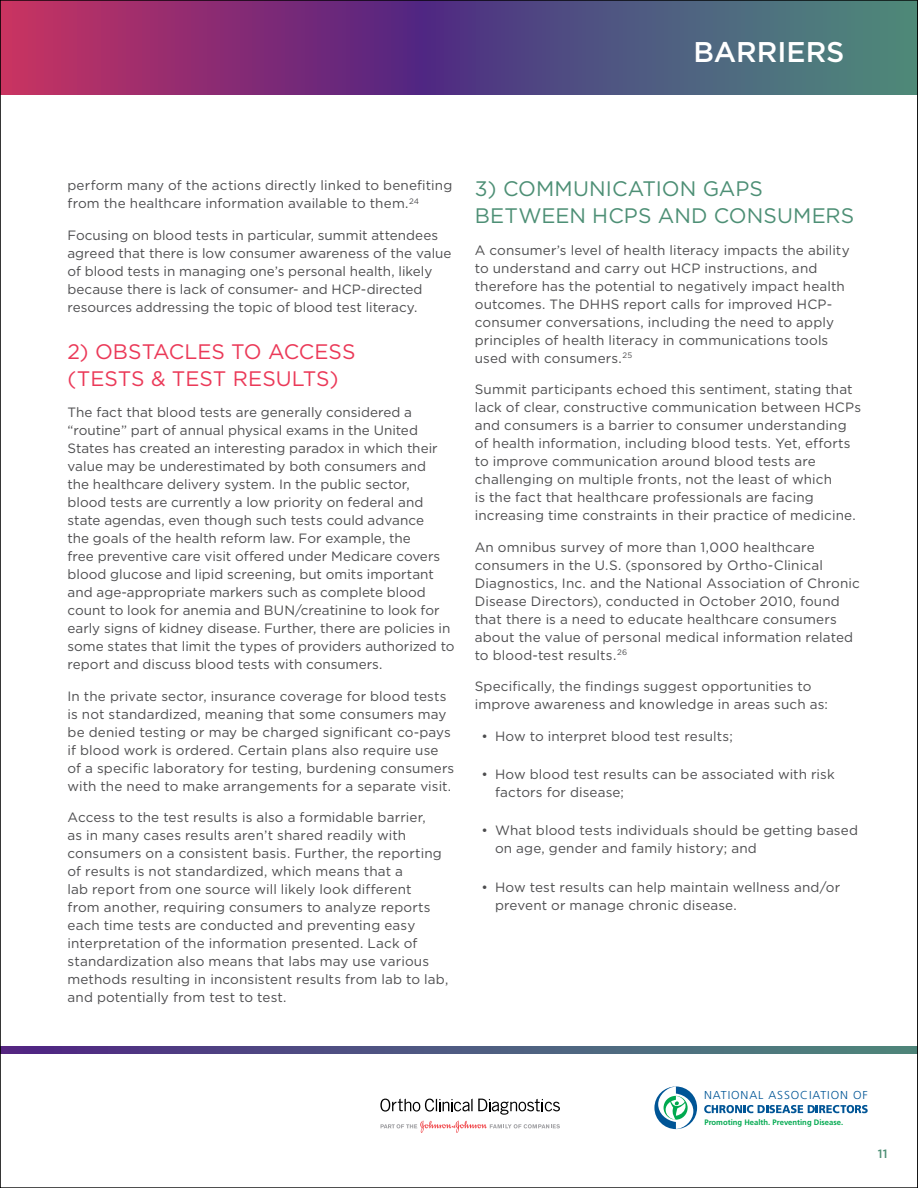
<style>
.page{position:relative;width:918px;height:1188px;background:#fff}
.page>*{position:absolute;margin:0;border:0;box-sizing:border-box;transform-origin:0 0}
.t1{font:500 28.5px "Gotham";color:#fff}
.t2{font:21px/27px "Gotham";letter-spacing:.005em;color:#4d8f75}
.t3{font:21px/27px "Gotham";color:#eb3958}
.t4{font:13.5px/18px "Gotham";letter-spacing:.005em;color:#4d4d4f}
.t5{font:500 12px "Gotham";color:#4d8f75}
.t6{font:300 11.55px "Frutiger";letter-spacing:.075em;color:#005596}
.t7{font:700 7.95px "Frutiger";color:#00a94f}
</style>
<div class="page">
<svg style="left:380px;top:1121px;width:180px;height:12px"></svg>
<svg style="left:380px;top:1099px;width:180px;height:16px"></svg>
<svg style="left:2px;top:1047px;width:914px;height:6px;background:#4e5980"></svg>
<svg style="left:2px;top:2px;width:914px;height:92px;background:#6b4679"></svg>
<svg style="left:704px;top:1105px;width:164px;height:8px"></svg>
<svg style="left:654px;top:1086px;width:43px;height:43px"></svg>
<svg style="left:0;top:0;width:1px;height:1188px"></svg>
<h1 class="t1" style="left:693px;top:35px;width:149px">BARRIERS</h1>
<p class="t4" style="left:68px;top:176px;width:386px">perform many of the actions directly linked to benefiting from the healthcare information available to them.<sup>24</sup></p>
<p class="t4" style="left:67px;top:226px;width:386px">Focusing on blood tests in particular, summit attendees agreed that there is low consumer awareness of the value of blood tests in managing one’s personal health, likely because there is lack of consumer- and HCP-directed resources addressing the topic of blood test literacy.</p>
<h2 class="t3" style="left:68px;top:338px;width:290px">2) Obstacles to access (tests &amp; test results)</h2>
<p class="t4" style="left:68px;top:403px;width:389px">The fact that blood tests are generally considered a “routine” part of annual physical exams in the U nited States has created an interesting paradox in which their value may be underestimated by both consumers and<br>the healthcare delivery system. In the public sector,<br>blood tests are currently a low priority on federal and state agendas, even though such tests could advance<br>the goals of the health reform law. For example, the<br>free preventive care visit offered under Medicare covers blood glucose and lipid screening, but omits important and age-appropriate markers such as complete blood count to look for anemia and BUN/creatinine to look for early signs of kidney disease. Further, there are policies in some states that limit the types of providers authorized to report and discuss blood tests with consumers.</p>
<p class="t4" style="left:68px;top:687px;width:388px">In the private sector, insurance coverage for blood tests is not standardized, meaning that some consumers may be denied testing or may be charged significant co-pays if blood work is ordered. Certain plans also require use of a specific laboratory for testing, burdening consumers with the need to make arrangements for a separate visit.</p>
<p class="t4" style="left:68px;top:808px;width:382px">Access to the test results is also a formidable barrier,<br>as in many cases results aren’t shared readily with consumers on a consistent basis. Further, the reporting of results is not standardized, which means that a<br>lab report from one source will likely look different<br>from another, requiring consumers to analyze reports each time tests are conducted and preventing easy interpretation of the information presented. Lack of standardization also means that labs may use various methods resulting in inconsistent results from lab to lab, and potentially from test to test.</p>
<h2 class="t2" style="left:475px;top:175px;width:381px">3) Comm unicati on gaps between HCPs and consum ers</h2>
<p class="t4" style="left:475px;top:241px;width:376px">A consumer’s level of health literacy impacts the ability to understand and carry out HCP instructions, and therefore has the potential to negatively impact health outcomes. The D HHS report calls for improved HCP&shy;consumer conversations, including the need to apply principles of health literacy in communications tools used with consumers.<sup>25</sup></p>
<p class="t4" style="left:475px;top:380px;width:388px">Summit participants echoed this sentiment, stating that lack of clear, constructive communication between HCPs and consumers is a barrier to consumer understanding of health information, including blood tests. Yet, efforts to improve communication around blood tests are challenging on multiple fronts, not the least of which<br>is the fact that healthcare professionals are facing increasing time constraints in their practice of medicine.</p>
<p class="t4" style="left:475px;top:538px;width:387px">An omnibus survey of more than 1,000 healthcare consumers in the U.S. (sponsored by Ortho-Clinical Diagnostics, Inc. and the National Association of Chronic D isease D irectors), conducted in October 2010, found that there is a need to educate healthcare consumers about the value of personal medical information related to blood-test results.<sup>26</sup></p>
<p class="t4" style="left:475px;top:677px;width:355px">Specifically, the findings suggest opportunities to improve awareness and knowledge in areas such as:</p>
<p class="t4" style="left:482px;top:727px;width:253px">• How to interpret blood test results;</p>
<p class="t4" style="left:495px;top:765px;width:341px;text-indent:-14px">• How blood test results can be associated with risk factors for disease;</p>
<p class="t4" style="left:495px;top:821px;width:365px;text-indent:-14px">• What blood tests individuals should be getting based on age, gender and family history; and</p>
<p class="t4" style="left:495px;top:878px;width:347px;text-indent:-14px">• How test results can help maintain wellness and/or prevent or manage chronic disease.</p>
<p class="t6" style="left:704px;top:1088px;width:165px">NATIONAL ASSOCIATION OF</p>
<p class="t7" style="left:704px;top:1118px;width:140px">Promoting Health. Preventing Disease.</p>
<p class="t5" style="left:878px;top:1146px;width:11px">11</p>
</div>
